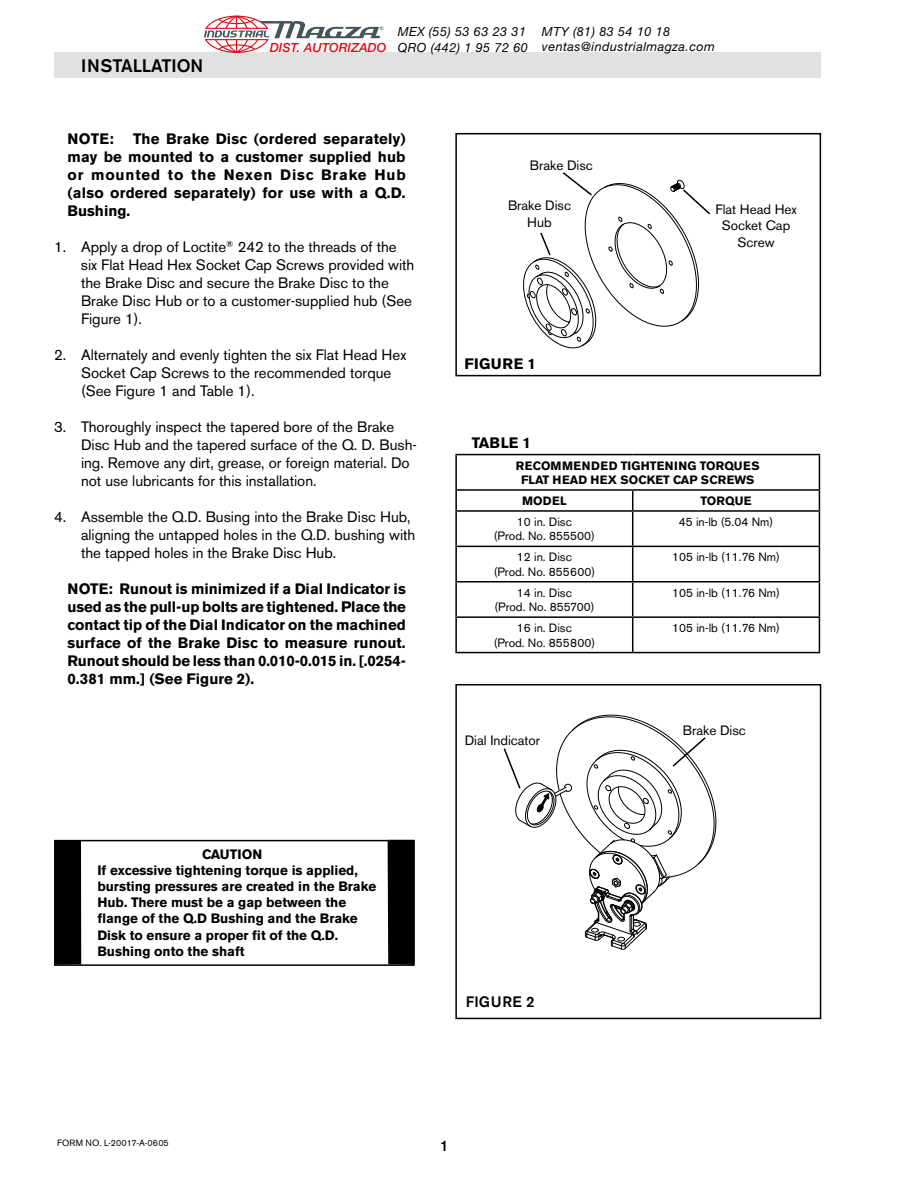
<style>
.page{position:relative;width:918px;height:1188px;background:#fff}
.page>*{position:absolute;margin:0;border:0;box-sizing:border-box;transform-origin:0 0}
.t1{font:500 18px "Akzidenz Grotesk BE";color:#000}
.t2{font:15px/18px "Akzidenz Grotesk BE";color:#000}
.t3{font:700 15px/18px "Akzidenz Grotesk BE";letter-spacing:.005em;color:#000;text-align:justify}
.t4{font:500 15px "Akzidenz Grotesk BE";letter-spacing:.04em;color:#000}
.t5{font:700 13.5px/16.2px "Akzidenz Grotesk BE";color:#000}
.t6{font:13.5px/16.2px "Akzidenz Grotesk BE";color:#000;text-align:center}
.t7{font:italic 12.6px/15.6px "Helvetica Neue";letter-spacing:.035em;color:#000}
.t8{font:italic 500 12.6px "Helvetica Neue";color:#e20916}
.t9{font:12px/14.4px "Akzidenz Grotesk BE";color:#000;text-align:center}
.t10{font:700 12px/14.4px "Akzidenz Grotesk BE";letter-spacing:.02em;color:#000;text-align:center}
.t11{font:9px "Akzidenz Grotesk BE";color:#000}
.t12{font:4.95px "Arial";color:#44545a}
</style>
<div class="page">
<div style="left:54px;top:52px;width:767px;height:25px;background:#e1e1e1"></div>
<div style="left:455px;top:133px;width:366px;height:243px;border:2px solid #000"></div>
<svg style="left:523px;top:172px;width:188px;height:177px"></svg>
<hr style="left:455px;top:454px;width:178px;height:1px;background:#000">
<hr style="left:455px;top:455px;width:2px;height:34px;background:#000">
<hr style="left:633px;top:454px;width:187px;height:1px;background:#000">
<hr style="left:819px;top:455px;width:1px;height:34px;background:#000">
<hr style="left:455px;top:489px;width:178px;height:2px;background:#000">
<svg style="left:455px;top:491px;width:2px;height:19px"></svg>
<hr style="left:633px;top:489px;width:187px;height:2px;background:#000">
<svg style="left:632px;top:491px;width:1px;height:19px"></svg>
<svg style="left:819px;top:491px;width:1px;height:19px"></svg>
<hr style="left:455px;top:510px;width:178px;height:2px;background:#000">
<hr style="left:455px;top:512px;width:2px;height:34px;background:#000">
<hr style="left:633px;top:510px;width:187px;height:2px;background:#000">
<hr style="left:632px;top:512px;width:1px;height:34px;background:#000">
<hr style="left:819px;top:512px;width:1px;height:34px;background:#000">
<hr style="left:455px;top:546px;width:178px;height:1px;background:#000">
<hr style="left:455px;top:547px;width:2px;height:34px;background:#000">
<hr style="left:633px;top:546px;width:187px;height:1px;background:#000">
<hr style="left:632px;top:547px;width:1px;height:34px;background:#000">
<hr style="left:819px;top:547px;width:1px;height:34px;background:#000">
<hr style="left:455px;top:581px;width:178px;height:2px;background:#000">
<hr style="left:455px;top:583px;width:2px;height:33px;background:#000">
<hr style="left:633px;top:581px;width:187px;height:2px;background:#000">
<hr style="left:632px;top:583px;width:1px;height:33px;background:#000">
<hr style="left:819px;top:583px;width:1px;height:33px;background:#000">
<hr style="left:455px;top:616px;width:178px;height:2px;background:#000">
<hr style="left:455px;top:618px;width:2px;height:34px;background:#000">
<hr style="left:633px;top:616px;width:187px;height:2px;background:#000">
<hr style="left:632px;top:618px;width:1px;height:34px;background:#000">
<hr style="left:819px;top:618px;width:1px;height:34px;background:#000">
<hr style="left:455px;top:652px;width:178px;height:1px;background:#000">
<hr style="left:633px;top:652px;width:187px;height:1px;background:#000">
<div style="left:455px;top:684px;width:366px;height:335px;border:2px solid #000"></div>
<svg style="left:503px;top:715px;width:213px;height:234px"></svg>
<div style="left:54px;top:840px;width:361px;height:126px;border:2px solid #000"></div>
<div style="left:55px;top:841px;width:25px;height:123px;background:#000"></div>
<div style="left:54px;top:840px;width:27px;height:125px;border:2px solid #000"></div>
<svg style="left:387px;top:839px;width:28px;height:127px"></svg>
<svg style="left:204px;top:15px;width:176px;height:38px"></svg>
<p class="t1" style="left:81px;top:55px;width:124px">INSTALLATION</p>
<p class="t12" style="left:380px;top:25px;width:5px">®</p>
<p class="t8" style="left:270px;top:42px;width:118px">DIST. AUTORIZADO</p>
<p class="t7" style="left:398px;top:24px;width:132px">MEX (55) 53 63 23 31<br>QRO (442) 1 95 72 60</p>
<p class="t7" style="left:542px;top:25px;width:174px">MTY (81) 83 54 10 18 ventas@industrialmagza.com</p>
<p class="t3" style="left:68px;top:130px;width:340px;text-indent:66px">The Brake Disc (ordered separately) may be mounted to a customer supplied hub or mounted to the Nexen Disc Brake Hub (also ordered separately) for use with a Q.D.<br>Bushing.</p>
<p class="t2" style="left:81px;top:238px;width:335px;text-indent:-27px">1. Apply a drop of Loctite<sup>®</sup> 242 to the threads of the six Flat Head Hex Socket Cap Screws provided with the Brake Disc and secure the Brake Disc to the Brake Disc Hub or to a customer-supplied hub (See Figure 1).</p>
<p class="t2" style="left:81px;top:346px;width:327px;text-indent:-27px">2. Alternately and evenly tighten the six Flat Head Hex<br>Socket Cap Screws to the recommended torque (See Figure 1 and Table 1).</p>
<p class="t2" style="left:81px;top:418px;width:337px;text-indent:-27px">3. Thoroughly inspect the tapered bore of the Brake Disc Hub and the tapered surface of the Q. D. Bush&shy;ing. Remove any dirt, grease, or foreign material. Do not use lubricants for this installation.</p>
<p class="t2" style="left:81px;top:508px;width:336px;text-indent:-27px">4. Assemble the Q.D. Busing into the Brake Disc Hub, aligning the untapped holes in the Q.D. bushing with the tapped holes in the Brake Disc Hub.</p>
<p class="t3" style="left:68px;top:580px;width:340px">NOTE: Runout is minimized if a Dial Indicator is used as the pull-up bolts are tightened. Place the contact tip of the Dial Indicator on the machined surface of the Brake Disc to measure runout.<br>Runout should be less than 0.010-0.015 in. [.0254- 0.381 mm.] (See Figure 2).</p>
<p class="t3" style="left:68px;top:130px;width:48px">NOTE:</p>
<p class="t5" style="left:97px;top:846px;width:280px;text-indent:105px">CAUTION<br>If excessive tightening torque is applied, bursting pressures are created in the Brake<br>Hub. There must be a gap between the flange of the Q.D Bushing and the Brake<br>Disk to ensure a proper fit of the Q.D.<br>Bushing onto the shaft</p>
<p class="t6" style="left:530px;top:157px;width:65px">Brake Disc</p>
<p class="t6" style="left:508px;top:198px;width:65px">Brake Disc<br>Hub</p>
<p class="t6" style="left:715px;top:201px;width:83px">Flat Head Hex<br>Socket Cap<br>Screw</p>
<p class="t3" style="left:465px;top:355px;width:73px">FIGURE 1</p>
<p class="t3" style="left:472px;top:434px;width:61px">TABLE 1</p>
<p class="t10" style="left:516px;top:458px;width:245px">RECOMMENDED TIGHTENING TORQUES<br>FLAT HEAD HEX SOCKET CAP SCREWS</p>
<p class="t10" style="left:522px;top:494px;width:46px">MODEL</p>
<p class="t10" style="left:700px;top:494px;width:53px">TORQUE</p>
<p class="t9" style="left:494px;top:515px;width:103px">10 in. Disc<br>(Prod. No. 855500)</p>
<p class="t9" style="left:679px;top:515px;width:96px">45 in-lb (5.04 Nm)</p>
<p class="t9" style="left:494px;top:550px;width:103px">12 in. Disc<br>(Prod. No. 855600)</p>
<p class="t9" style="left:672px;top:550px;width:109px">105 in-lb (11.76 Nm)</p>
<p class="t9" style="left:494px;top:585px;width:102px">14 in. Disc<br>(Prod. No. 855700)</p>
<p class="t9" style="left:672px;top:585px;width:109px">105 in-lb (11.76 Nm)</p>
<p class="t9" style="left:494px;top:621px;width:103px">16 in. Disc<br>(Prod. No. 855800)</p>
<p class="t9" style="left:672px;top:621px;width:109px">105 in-lb (11.76 Nm)</p>
<p class="t6" style="left:465px;top:732px;width:77px">Dial Indicator</p>
<p class="t4" style="left:466px;top:992px;width:70px">FIGURE 2</p>
<p class="t6" style="left:683px;top:722px;width:65px">Brake Disc</p>
<p class="t11" style="left:57px;top:1138px;width:113px">FORM NO. L-20017-A-0605</p>
<p class="t4" style="left:440px;top:1136px;width:10px">1</p>
</div>
